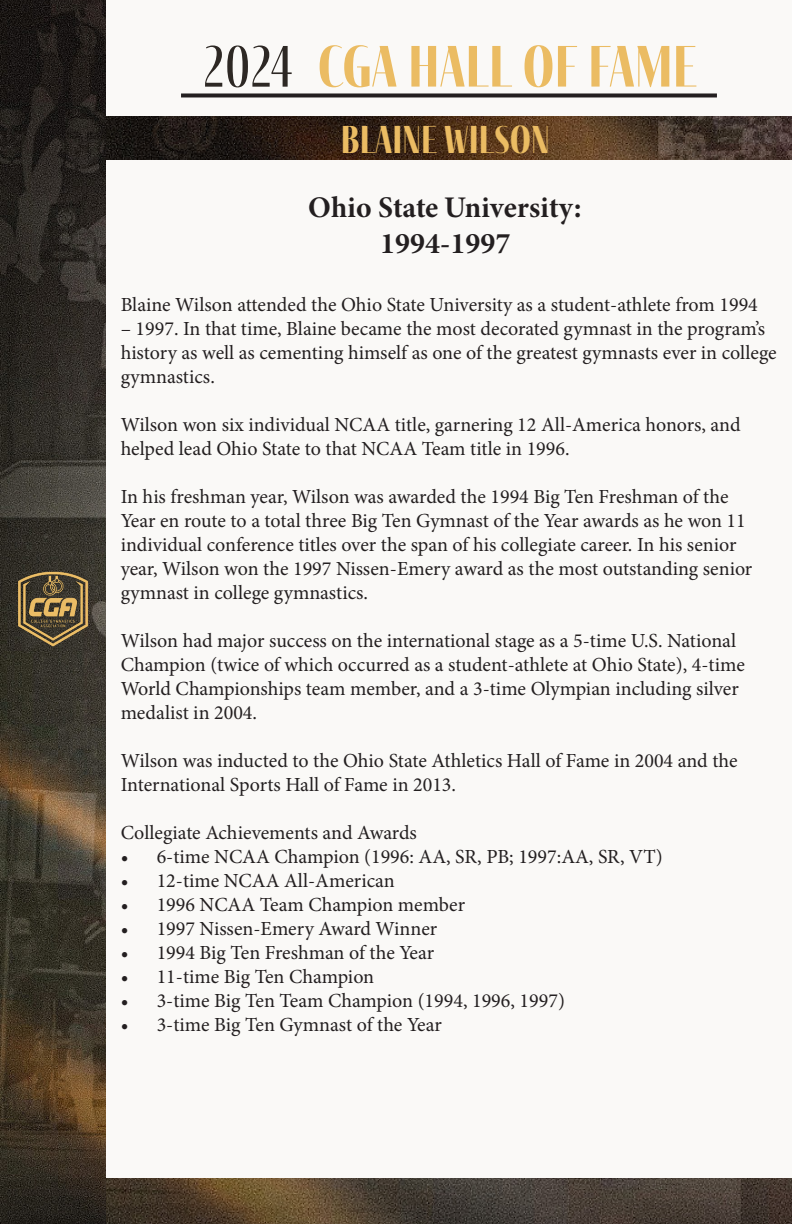
<style>
.page{position:relative;width:792px;height:1224px;background:#fff}
.page>*{position:absolute;margin:0;border:0;box-sizing:border-box;transform-origin:0 0}
.t1{font:700 60px "Fino Sans";color:#ebbc63}
.t2{font:700 40px "Fino Sans";color:#ebbc63}
.t3{font:30px "Minion Variable Concept";color:#231f20}
.t4{font:20px/24px "Minion Pro";color:#231f20}
.s1{font-weight:400;font-size:60.2px;color:#2d2824}
</style>
<div class="page">
<div style="left:106px;top:0;width:686px;height:1224px;background:#faf9f7"></div>
<img style="left:0;top:0;width:106px;height:1224px">
<img style="left:12px;top:568px;width:82px;height:82px">
<svg style="left:181px;top:93px;width:536px;height:4px;background:#3c3939"></svg>
<img style="left:106px;top:116px;width:686px;height:43px">
<img style="left:106px;top:1178px;width:686px;height:46px">
<p class="t1" style="left:203px;top:31px;width:495px"><span class="s1">2024</span> CGA HALL OF FAME</p>
<p class="t2" style="left:341px;top:116px;width:211px">BLAINE WILSON</p>
<p class="t3" style="left:308px;top:187px;width:276px">Ohio State University:</p>
<p class="t3" style="left:380px;top:223px;width:132px">1994-1997</p>
<p class="t4" style="left:121px;top:292px;width:639px">Blaine Wilson attended the Ohio State University as a student-athlete from 1994</p>
<p class="t4" style="left:121px;top:316px;width:658px">– 1997. In that time, Blaine became the most decorated gymnast in the program’s history as well as cementing himself as one of the greatest gymnasts ever in college gymnastics.</p>
<p class="t4" style="left:121px;top:412px;width:621px">Wilson won six individual NCAA title, garnering 12 All-America honors, and helped lead Ohio State to that NCAA Team title in 1996.</p>
<p class="t4" style="left:121px;top:484px;width:633px">In his freshman year, Wilson was awarded the 1994 Big Ten Freshman of the Year en route to a total three Big Ten Gymnast of the Year awards as he won 11 individual conference titles over the span of his collegiate career. In his senior year, Wilson won the 1997 Nissen-Emery award as the most outstanding senior gymnast in college gymnastics.</p>
<p class="t4" style="left:121px;top:628px;width:626px">Wilson had major success on the international stage as a 5-time U.S. National Champion (twice of which occurred as a student-athlete at Ohio State), 4-time World Championships team member, and a 3-time Olympian including silver medalist in 2004.</p>
<p class="t4" style="left:121px;top:748px;width:618px">Wilson was inducted to the Ohio State Athletics Hall of Fame in 2004 and the<br>International Sports Hall of Fame in 2013.</p>
<p class="t4" style="left:121px;top:820px;width:298px">Collegiate Achievements and Awards</p>
<p class="t4" style="left:121px;top:844px;width:544px">• 6-time NCAA Champion (1996: AA, SR, PB; 1997:AA, SR, VT)</p>
<p class="t4" style="left:121px;top:868px;width:276px">• 12-time NCAA All-American</p>
<p class="t4" style="left:121px;top:892px;width:346px">• 1996 NCAA Team Champion member</p>
<p class="t4" style="left:121px;top:916px;width:318px">• 1997 Nissen-Emery Award Winner</p>
<p class="t4" style="left:121px;top:940px;width:315px">• 1994 Big Ten Freshman of the Year</p>
<p class="t4" style="left:121px;top:964px;width:255px">• 11-time Big Ten Champion</p>
<p class="t4" style="left:121px;top:988px;width:446px">• 3-time Big Ten Team Champion (1994, 1996, 1997)</p>
<p class="t4" style="left:121px;top:1012px;width:323px">• 3-time Big Ten Gymnast of the Year</p>
</div>
